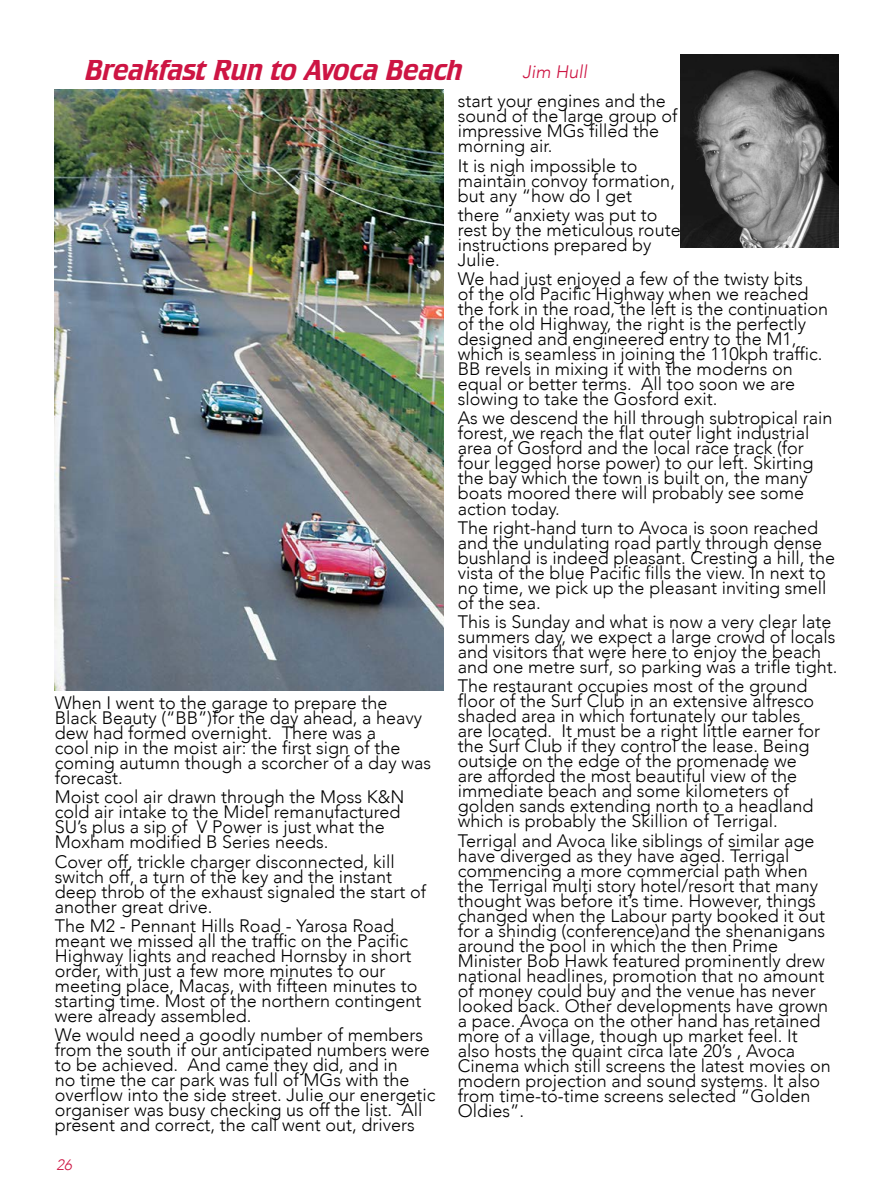
<style>
.page{position:relative;width:893px;height:1200px;background:#fff}
.page>*{position:absolute;margin:0;border:0;box-sizing:border-box;transform-origin:0 0}
.t1{font:italic 30px "Crillee EF";letter-spacing:.005em;color:#cd1543}
.t2{font:300 18px/15px "Avenir";color:#000}
.t3{font:italic 300 18px "Avenir";color:#cd1543}
.t4{font:italic 300 15px "Avenir";color:#cd1543}
</style>
<div class="page">
<img style="left:55px;top:89px;width:388px;height:601px">
<img style="left:681px;top:54px;width:158px;height:193px">
<h1 class="t1" style="left:85px;top:53px;width:379px">Breakfast Run to Avoca Beach</h1>
<p class="t3" style="left:522px;top:61px;width:66px">Jim Hull</p>
<p class="t2" style="left:55px;top:695px;width:378px">When I went to the garage to prepare the Black Beauty (“BB”)for the day ahead, a heavy dew had formed overnight. There was a<br>cool nip in the moist air: the first sign of the coming autumn though a scorcher of a day was forecast.</p>
<p class="t2" style="left:55px;top:789px;width:351px">Moist cool air drawn through the Moss K&amp;N cold air intake to the Midel remanufactured SU’s plus a sip of V Power is just what the Moxham modified B Series needs.</p>
<p class="t2" style="left:55px;top:853px;width:373px">Cover off, trickle charger disconnected, kill switch off, a turn of the key and the instant deep throb of the exhaust signaled the start of another great drive.</p>
<p class="t2" style="left:55px;top:917px;width:368px">The M2 - Pennant Hills Road - Yarosa Road meant we missed all the traffic on the Pacific Highway lights and reached Hornsby in short order, with just a few more minutes to our meeting place, Macas, with fifteen minutes to starting time. Most of the northern contingent were already assembled.</p>
<p class="t2" style="left:55px;top:1027px;width:382px">We would need a goodly number of members from the south if our anticipated numbers were to be achieved. And came they did, and in<br>no time the car park was full of MGs with the overflow into the side street. Julie our energetic organiser was busy checking us off the list. All present and correct, the call went out, drivers</p>
<p class="t4" style="left:57px;top:1155px;width:17px">26</p>
<p class="t2" style="left:458px;top:94px;width:221px">start your engines and the sound of the large group of impressive MGs filled the morning air.</p>
<p class="t2" style="left:458px;top:158px;width:219px">It is nigh impossible to maintain convoy formation, but any “how do I get</p>
<p class="t2" style="left:458px;top:207px;width:224px">there “anxiety was put to rest by the meticulous route instructions prepared by<br>Julie.</p>
<p class="t2" style="left:458px;top:271px;width:372px">We had just enjoyed a few of the twisty bits<br>of the old Pacific Highway when we reached the fork in the road, the left is the continuation of the old Highway, the right is the perfectly designed and engineered entry to the M1, which is seamless in joining the 110kph traffic.<br>BB revels in mixing it with the moderns on equal or better terms. All too soon we are slowing to take the Gosford exit.</p>
<p class="t2" style="left:458px;top:410px;width:376px">As we descend the hill through subtropical rain forest, we reach the flat outer light industrial area of Gosford and the local race track (for four legged horse power) to our left. Skirting the bay which the town is built on, the many boats moored there will probably see some action today.</p>
<p class="t2" style="left:458px;top:520px;width:379px">The right-hand turn to Avoca is soon reached and the undulating road partly through dense bushland is indeed pleasant. Cresting a hill, the vista of the blue Pacific fills the view. In next to no time, we pick up the pleasant inviting smell of the sea.</p>
<p class="t2" style="left:458px;top:614px;width:381px">This is Sunday and what is now a very clear late summers day, we expect a large crowd of locals and visitors that were here to enjoy the beach and one metre surf, so parking was a trifle tight.</p>
<p class="t2" style="left:458px;top:678px;width:364px">The restaurant occupies most of the ground floor of the Surf Club in an extensive alfresco shaded area in which fortunately our tables are located. It must be a right little earner for the Surf Club if they control the lease. Being outside on the edge of the promenade we are afforded the most beautiful view of the immediate beach and some kilometers of golden sands extending north to a headland which is probably the Skillion of Terrigal.</p>
<p class="t2" style="left:458px;top:832px;width:374px">Terrigal and Avoca like siblings of similar age have diverged as they have aged. Terrigal commencing a more commercial path when the Terrigal multi story hotel/resort that many thought was before it’s time. However, things changed when the Labour party booked it out for a shindig (conference)and the shenanigans around the pool in which the then Prime Minister Bob Hawk featured prominently drew national headlines, promotion that no amount of money could buy and the venue has never looked back. Other developments have grown a pace. Avoca on the other hand has retained more of a village, though up market feel. It also hosts the quaint circa late 20’s , Avoca Cinema which still screens the latest movies on modern projection and sound systems. It also from time-to-time screens selected “Golden Oldies”.</p>
</div>
